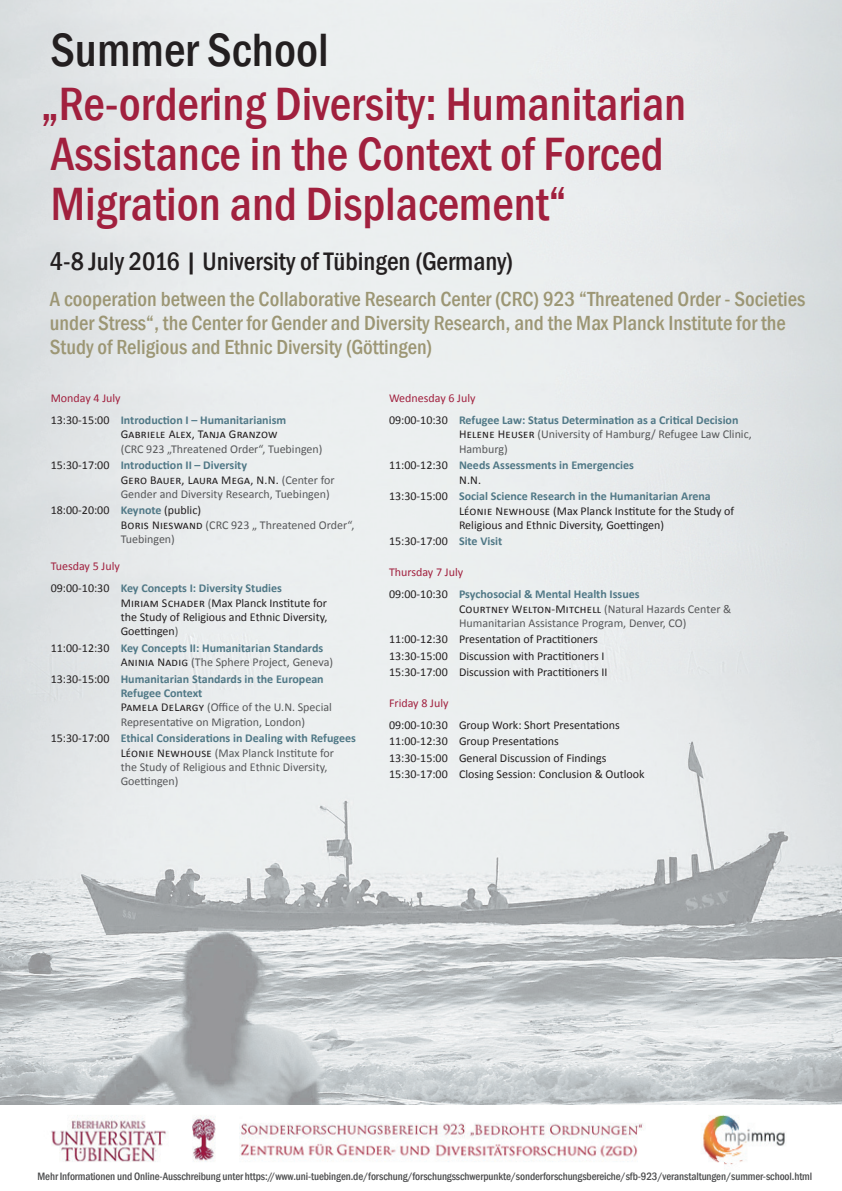
<style>
.page{position:relative;width:842px;height:1191px;background:#fff}
.page>*{position:absolute;margin:0;border:0;box-sizing:border-box;transform-origin:0 0}
.t1{font:500 condensed 48px/50px "Franklin Gothic";color:#a1203e}
.t2{font:500 condensed 48px "Franklin Gothic";color:#231f20}
.t3{font:500 condensed 26px "Franklin Gothic";color:#231f20}
.t4{font:500 condensed 21px/24px "Franklin Gothic";color:#9c9674}
.t5{font:12px/14.4px "Calibri";color:#57585a}
.t6{font:12px/16.4px "Calibri";color:#231f20}
.t7{font:700 12px/22.4px "Calibri";color:#507886}
.t8{font:12px "Calibri";letter-spacing:.02em;color:#231f20}
.t9{font:12px "Calibri";color:#a1203e}
.t10{font:500 condensed 11px "Franklin Gothic";letter-spacing:-.01em;color:#4b4c4d}
.s1{font-weight:400;color:#a1203e}
.s2{font-weight:400;color:#231f20}
.s3{color:#231f20}
.s4{font-weight:700;color:#507886}
.s5{color:#57585a}
.s6{font-weight:400;color:#57585a}
</style>
<div class="page">
<img style="left:0;top:0;width:842px;height:1105px">
<img style="left:51px;top:1115px;width:734px;height:54px">
<h1 class="t2" style="left:50px;top:18px;width:280px">Summer School</h1>
<h1 class="t1" style="left:41px;top:78px;width:647px">„Re-ordering Diversity: Humanitarian<br>Assistance in the Context of Forced<br>Migration and Displacement“</h1>
<h2 class="t3" style="left:50px;top:244px;width:465px">4-8 July 2016 | University of Tübingen (Germany)</h2>
<p class="t4" style="left:50px;top:287px;width:757px">A cooperation between the Collaborative Research Center (CRC) 923 “Threatened Order - Societies under Stress“, the Center for Gender and Diversity Research, and the Max Planck Institute for the<br>Study of Religious and Ethnic Diversity (Göttingen)</p>
<p class="t7" style="left:51px;top:386px;width:237px"><span class="s1">Monday 4 July<br></span><span class="s2">13:30-15:00</span> Introduction I – Humanitarianism</p>
<p class="t8" style="left:121px;top:427px;width:158px">Gabriele Alex, Tanja Granzow</p>
<p class="t5" style="left:51px;top:441px;width:273px;line-height:16.4px;text-indent:70px">(CRC 923 „Threatened Order“, Tuebingen)<br><span class="s3">15:30-17:00</span> <span class="s4">Introduction II – Diversity</span></p>
<p class="t5" style="left:121px;top:472px;width:215px"><span class="s3">Gero Bauer, Laura Mega, N.N.</span> (Center for<br>Gender and Diversity Research, Tuebingen)</p>
<p class="t5" style="left:121px;top:503px;width:235px;text-indent:-70px"><span class="s3">18:00-20:00</span> <span class="s4">Keynote</span> <span class="s3">(public)<br>Boris Nieswand</span> (CRC 923 „ Threatened Order“,<br>Tuebingen)</p>
<p class="t7" style="left:51px;top:554px;width:233px"><span class="s1">Tuesday 5 July<br></span><span class="s2">09:00-10:30</span> Key Concepts I: Diversity Studies</p>
<p class="t6" style="left:121px;top:595px;width:208px;line-height:14.4px;text-align:justify">Miriam Schader <span class="s5">(</span>Max Planck Institute for the Study of Religious and Ethnic Diversity, Goettingen<span class="s5">)</span></p>
<p class="t7" style="left:121px;top:640px;width:214px;line-height:14.4px;text-indent:-70px"><span class="s2">11:00-12:30</span> Key Concepts II: Humanitarian Standards<br><span class="s2">Aninia Nadig</span> <span class="s6">(The Sphere Project, Geneva)</span></p>
<p class="t5" style="left:121px;top:671px;width:213px;text-indent:-70px"><span class="s3">13:30-15:00</span> <span class="s4">Humanitarian Standards in the European Refugee Context<br></span><span class="s3">Pamela DeLargy</span> (Office of the U.N. Special Representative on Migration, London)</p>
<p class="t5" style="left:121px;top:731px;width:237px;text-indent:-70px"><span class="s3">15:30-17:00</span> <span class="s4">Ethical Considerations in Dealing with Refugees </span><span class="s3">Léonie Newhouse</span> (Max Planck Institute for<br>the Study of Religious and Ethnic Diversity, Goettingen)</p>
<p class="t7" style="left:389px;top:386px;width:351px"><span class="s1">Wednesday 6 July<br></span><span class="s2">09:00-10:30</span> Refugee Law: Status Determination as a Critical Decision</p>
<p class="t5" style="left:459px;top:427px;width:294px"><span class="s3">Helene Heuser</span> (University of Hamburg/ Refugee Law Clinic,<br>Hamburg)</p>
<p class="t7" style="left:459px;top:458px;width:176px;line-height:14.4px;text-indent:-70px"><span class="s2">11:00-12:30</span> Needs Assessments in Emergencies<br><span class="s2">N.N.</span></p>
<p class="t6" style="left:459px;top:489px;width:277px;line-height:14.4px;text-indent:-70px">13:30-15:00 <span class="s4">Social Science Research in the Humanitarian Arena<br></span>Léonie Newhouse (Max Planck Institute for the Study of<br>Religious and Ethnic Diversity, Goettingen)</p>
<p class="t6" style="left:389px;top:533px;width:115px">15:30-17:00 <span class="s4">Site Visit</span></p>
<p class="t7" style="left:389px;top:560px;width:252px"><span class="s1">Thursday 7 July<br></span><span class="s2">09:00-10:30</span> Psychosocial &amp; Mental Health Issues</p>
<p class="t5" style="left:459px;top:601px;width:274px"><span class="s3">Courtney Welton-Mitchell</span> (Natural Hazards Center &amp;<br>Humanitarian Assistance Program, Denver, CO)</p>
<p class="t6" style="left:389px;top:631px;width:220px">11:00-12:30 Presentation of Practitioners<br>13:30-15:00 Discussion with Practitioners I<br>15:30-17:00 Discussion with Practitioners II</p>
<p class="t9" style="left:389px;top:695px;width:61px">Friday 8 July</p>
<p class="t6" style="left:389px;top:717px;width:257px">09:00-10:30 Group Work: Short Presentations 11:00-12:30 Group Presentations<br>13:30-15:00 General Discussion of Findings 15:30-17:00 Closing Session: Conclusion &amp; Outlook</p>
<p class="t10" style="left:38px;top:1169px;width:776px">Mehr Informationen und Online-Ausschreibung unter https://www.uni-tuebingen.de/forschung/forschungsschwerpunkte/sonderforschungsbereiche/sfb-923/veranstaltungen/summer-school.html</p>
</div>
